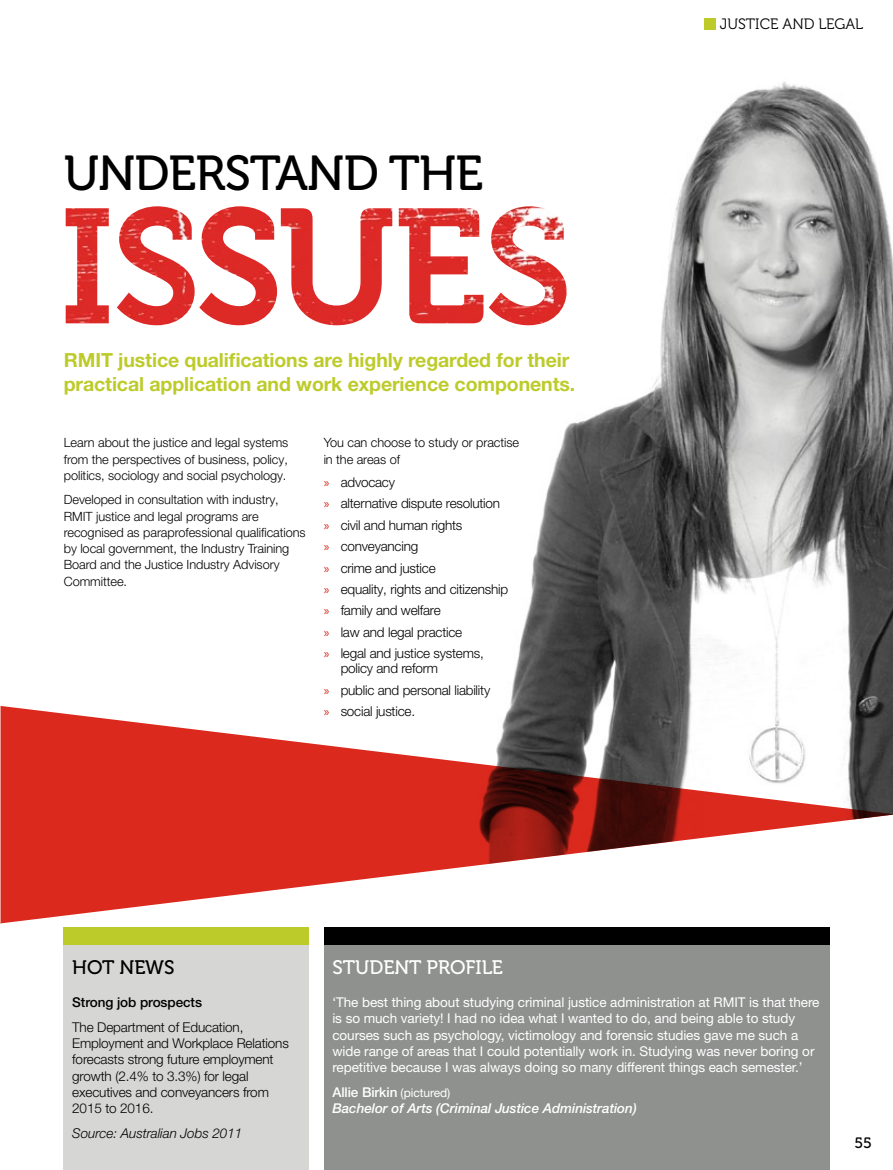
<style>
.page{position:relative;width:893px;height:1170px;background:#fff}
.page>*{position:absolute;margin:0;border:0;box-sizing:border-box;transform-origin:0 0}
.t1{font:48.9px "Museo 500";letter-spacing:-.02em;color:#000}
.Body_text_8_5pt{font:700 19.5px/24px "Helvetica Neue LT Pro";letter-spacing:-.005em;color:#bdcb2a}
.Box_head_white_museo{font:19.5px "Museo 500";color:#fff}
.Box_head_black_museo{font:19.5px "Museo 500";letter-spacing:-.005em;color:#000}
.Page_header{font:15px "Museo 300";color:#000}
.t2{font:15px "Museo 500";color:#000}
.Box_text_black{font:300 13.5px/16.2px "Helvetica Neue LT Pro";letter-spacing:-.015em;color:#000}
.Box_text_white{font:13.5px/16.2px "Helvetica Neue LT Pro";letter-spacing:-.005em;color:#fff}
.Box_text_white-2{font:italic 500 13.5px/16.2px "Helvetica Neue";letter-spacing:-.005em;color:#fff}
.Box_text_black-2{font:italic 300 13.5px "Helvetica Neue LT Pro";letter-spacing:-.005em;color:#000}
.Box_text_black-3{font:500 13.5px "Helvetica Neue";letter-spacing:-.005em;color:#000}
.Body_text_8_5pt-2{font:300 12.75px/16.2px "Helvetica Neue LT Pro";letter-spacing:-.005em;color:#000}
.s1{font-family:"Myriad Pro";font-weight:400;color:#dc291e}
.s2{font-style:normal}
.s3{font-family:"Helvetica Neue LT Pro";font-weight:400;font-style:normal;font-size:12px}
</style>
<div class="page">
<img style="left:510px;top:81px;width:383px;height:624px">
<div style="left:324px;top:942px;width:505px;height:227px;background:#8f918f"></div>
<div style="left:324px;top:927px;width:505px;height:17px;background:#000"></div>
<div style="left:64px;top:942px;width:245px;height:227px;background:#d6d6d5"></div>
<div style="left:64px;top:927px;width:245px;height:17px;background:#bdcb2a"></div>
<img style="left:66px;top:206px;width:501px;height:119px">
<div style="left:704px;top:18px;width:12px;height:12px;background:#bdcb2a"></div>
<svg style="left:0;top:705px;width:893px;height:218px"></svg>
<p class="t1" style="left:64px;top:146px;width:421px">UNDERSTAND THE</p>
<p class="Body_text_8_5pt" style="left:64px;top:347px;width:513px">RMIT justice qualifications are highly regarded for their practical application and work experience components.</p>
<p class="Body_text_8_5pt-2" style="left:64px;top:434px;width:226px;text-align:justify">Learn about the justice and legal systems from the perspectives of business, policy, politics, sociology and social psychology.</p>
<p class="Body_text_8_5pt-2" style="left:64px;top:491px;width:243px">Developed in consultation with industry, RMIT justice and legal programs are recognised as paraprofessional qualifications by local government, the Industry Training Board and the Justice Industry Advisory Committee.</p>
<p class="Body_text_8_5pt-2" style="left:324px;top:434px;width:197px">You can choose to study or practise in the areas of</p>
<p class="Box_text_black" style="left:324px;top:474px;width:73px"><span class="s1">»</span> advocacy</p>
<p class="Box_text_black" style="left:324px;top:495px;width:178px"><span class="s1">»</span> alternative dispute resolution</p>
<p class="Box_text_black" style="left:324px;top:516px;width:140px"><span class="s1">»</span> civil and human rights</p>
<p class="Box_text_black" style="left:324px;top:538px;width:96px"><span class="s1">»</span> conveyancing</p>
<p class="Box_text_black" style="left:324px;top:559px;width:114px"><span class="s1">»</span> crime and justice</p>
<p class="Box_text_black" style="left:324px;top:580px;width:186px"><span class="s1">»</span> equality, rights and citizenship</p>
<p class="Box_text_black" style="left:324px;top:602px;width:119px"><span class="s1">»</span> family and welfare</p>
<p class="Box_text_black" style="left:324px;top:623px;width:140px"><span class="s1">»</span> law and legal practice</p>
<p class="Box_text_black" style="left:341px;top:645px;width:145px;line-height:15px;text-indent:-17px"><span class="s1">»</span> legal and justice systems, policy and reform</p>
<p class="Box_text_black" style="left:324px;top:681px;width:168px"><span class="s1">»</span> public and personal liability</p>
<p class="Box_text_black" style="left:324px;top:702px;width:93px"><span class="s1">»</span> social justice.</p>
<p class="Page_header" style="left:720px;top:16px;width:145px">JUSTICE AND LEGAL</p>
<p class="Box_head_black_museo" style="left:72px;top:956px;width:104px">HOT NEWS</p>
<p class="Box_text_black-3" style="left:72px;top:994px;width:131px">Strong job prospects</p>
<p class="Box_text_black" style="left:72px;top:1018px;width:218px">The Department of Education,<br>Employment and Workplace Relations forecasts strong future employment growth (2.4% to 3.3%) for legal executives and conveyancers from<br>2015 to 2016.</p>
<p class="Box_text_black-2" style="left:72px;top:1124px;width:171px">Source: Australian Jobs 2011</p>
<p class="Box_head_white_museo" style="left:332px;top:956px;width:172px">STUDENT PROFILE</p>
<p class="Box_text_white" style="left:332px;top:994px;width:489px">‘The best thing about studying criminal justice administration at RMIT is that there is so much variety! I had no idea what I wanted to do, and being able to study courses such as psychology, victimology and forensic studies gave me such a wide range of areas that I could potentially work in. Studying was never boring or repetitive because I was always doing so many different things each semester.’</p>
<p class="Box_text_white-2" style="left:332px;top:1083px;width:306px"><span class="s2">Allie Birkin</span> <span class="s3">(pictured)<br></span>Bachelor of Arts (Criminal Justice Administration)</p>
<p class="t2" style="left:854px;top:1134px;width:19px">55</p>
</div>
